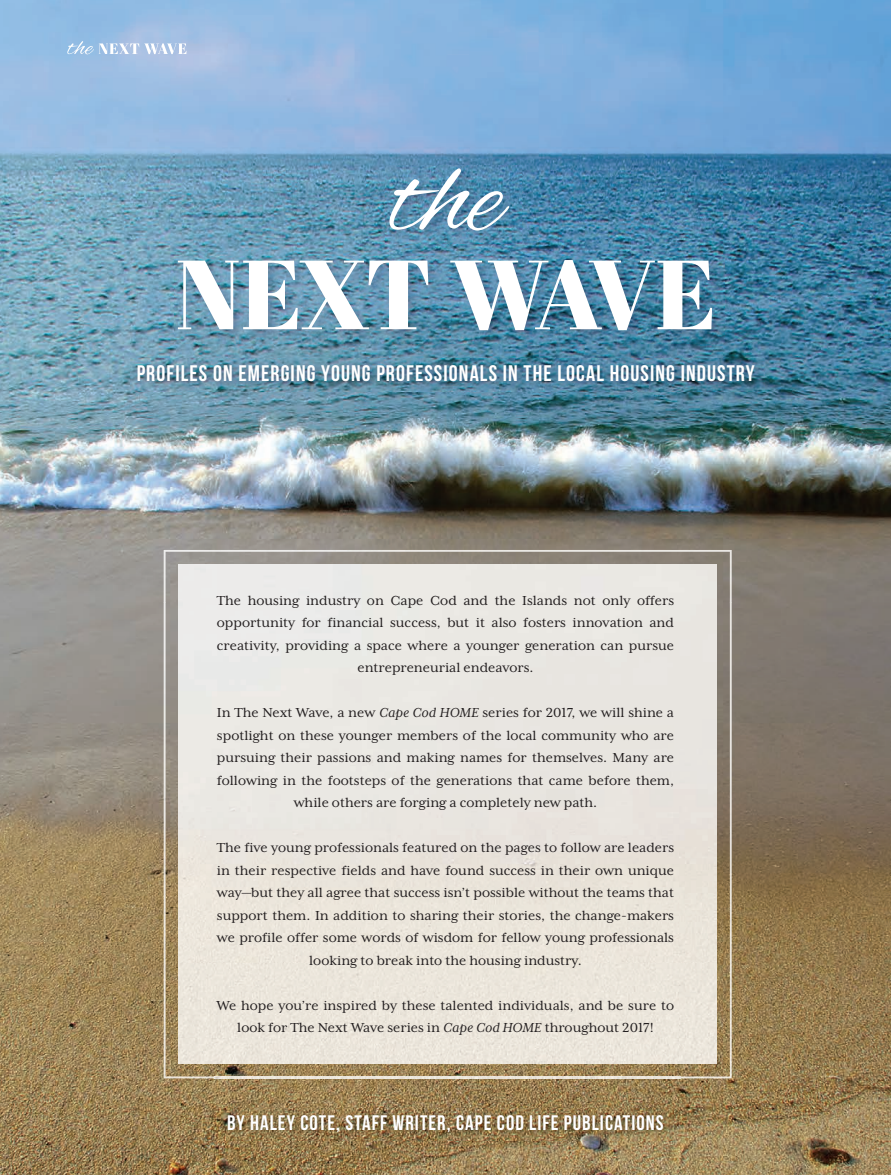
<style>
.page{position:relative;width:891px;height:1175px;background:#fff}
.page>*{position:absolute;margin:0;border:0;box-sizing:border-box;transform-origin:0 0}
.t1{font:120px "Alex Brush";color:#fff}
.t2{font:97.95px "Abril Fatface";color:#fff}
.t3{font:22.5px "Bebas Neue";letter-spacing:.05em;color:#fff}
.t4{font:21px "Bebas Neue";letter-spacing:.05em;color:#fff}
.t5{font:15px/22.5px "Mrs Eaves XL Serif OT";color:#231f20;text-align:center}
.s1{font-style:italic}
</style>
<div class="page">
<img style="left:0;top:0;width:891px;height:1174px">
<img style="left:216px;top:603px;width:464px;height:460px">
<svg style="left:67px;top:41px;width:119px;height:13px"></svg>
<img style="left:175px;top:256px;width:550px;height:87px">
<img style="left:386px;top:165px;width:136px;height:78px">
<img style="left:131px;top:358px;width:633px;height:33px">
<img style="left:221px;top:1108px;width:452px;height:32px">
<img style="left:164px;top:550px;width:567px;height:53px">
<img style="left:164px;top:602px;width:52px;height:476px">
<img style="left:680px;top:602px;width:51px;height:476px">
<img style="left:215px;top:1076px;width:465px;height:2px">
<h1 class="t1" style="left:390px;top:130px;width:113px">the</h1>
<h2 class="t2" style="left:175px;top:225px;width:543px">!"#$%&amp;'("</h2>
<h3 class="t3" style="left:137px;top:361px;width:620px">PROFILES ON EMERGING YOUNG PROFESSIONALS IN THE LOCAL HOUSING INDUSTRY</h3>
<p class="t5" style="left:217px;top:589px;width:459px">The housing industry on Cape Cod and the Islands not only offers opportunity for financial success, but it also fosters innovation and creativity, providing a space where a younger generation can pursue entrepreneurial endeavors.</p>
<p class="t5" style="left:217px;top:701px;width:459px">In The Next Wave, a new <span class="s1">Cape Cod HOME</span> series for 2017, we will shine a spotlight on these younger members of the local community who are pursuing their passions and making names for themselves. Many are following in the footsteps of the generations that came before them, while others are forging a completely new path.</p>
<p class="t5" style="left:217px;top:836px;width:459px">The five young professionals featured on the pages to follow are leaders in their respective fields and have found success in their own unique way—but they all agree that success isn’t possible without the teams that support them. In addition to sharing their stories, the change-makers we profile offer some words of wisdom for fellow young professionals looking to break into the housing industry.</p>
<p class="t5" style="left:217px;top:994px;width:459px">We hope you’re inspired by these talented individuals, and be sure to look for The Next Wave series in <span class="s1">Cape Cod HOME</span> throughout 2017!</p>
<h3 class="t4" style="left:227px;top:1110px;width:438px">BY HALEY COTE, STAFF WRITER, CAPE COD LIFE PUBLICATIONS</h3>
</div>
